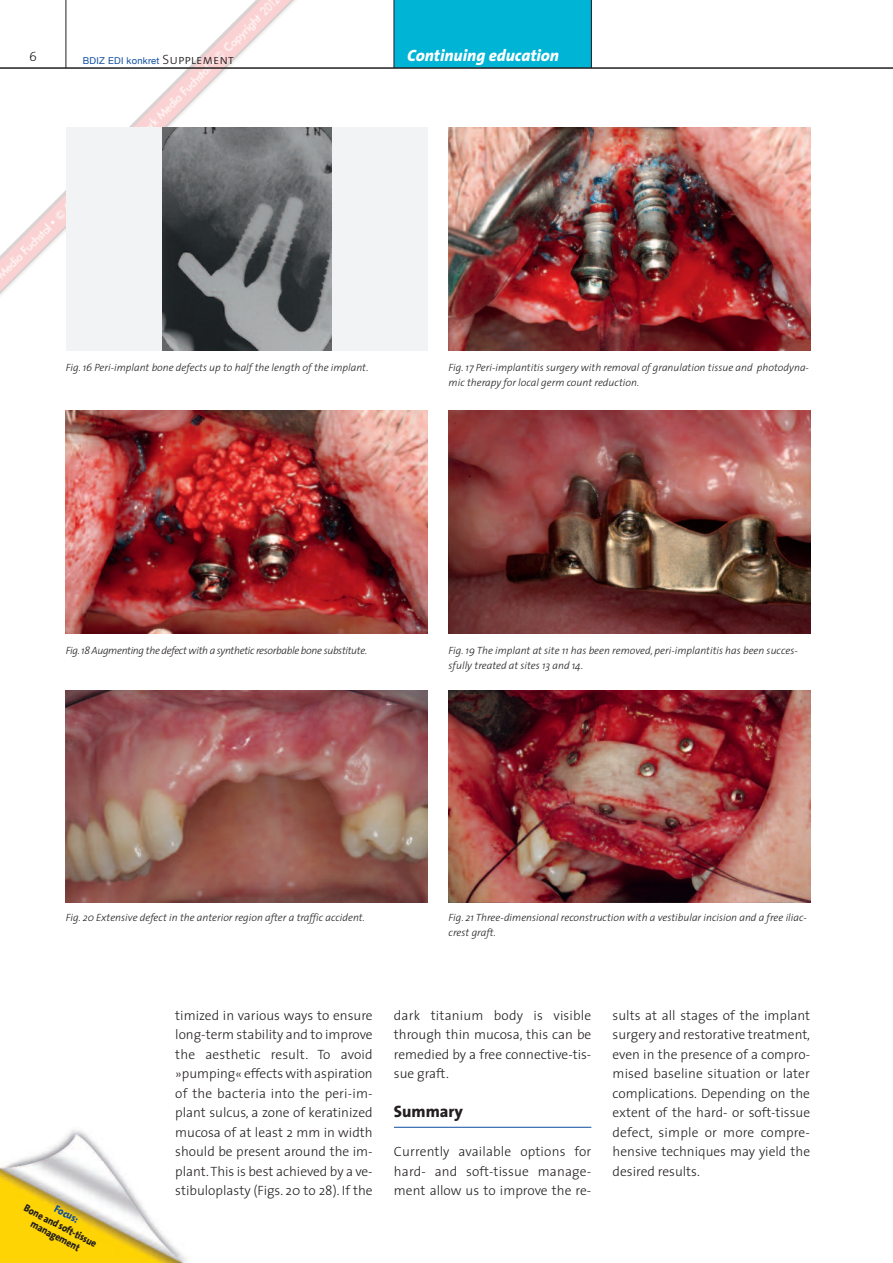
<style>
.page{position:relative;width:893px;height:1263px;background:#fff}
.page>*{position:absolute;margin:0;border:0;box-sizing:border-box;transform-origin:0 0}
.t1{font:italic 800 16.5px "The Sans";color:#fff}
.t2{font:800 16.5px "The Sans";color:#231f20}
.t3{font:300 13.5px/19.5px "The Sans";color:#231f20;text-align:justify}
.t4{font:13.5px "The Sans Light Caps";color:#231f20}
.t5{font:italic 300 10.5px/15px "The Sans";color:#231f20}
.t6{font:italic 300 10.5px "The Sans";letter-spacing:-.03em;color:#231f20}
.t7{font:800 10.5px "The Sans";color:#231f20;scale:.9 1}
.t8{font:800 10.5px "The Sans";color:#0d4da1;scale:.94 1}
.t9{font:9.45px "Helvetica Neue";letter-spacing:.03em;color:#0d4da1}
.s1{font-family:"The Sans Light Caps";font-size:13.5px;color:#231f20}
</style>
<div class="page">
<img style="left:0;top:0;width:320px;height:297px">
<img style="left:0;top:1129px;width:187px;height:134px">
<div style="left:394px;top:0;width:197px;height:68px;background:#00b4d6"></div>
<hr style="left:394px;top:0;width:1px;height:68px;background:#231f20">
<hr style="left:591px;top:0;width:1px;height:68px;background:#231f20">
<hr style="left:66px;top:0;width:1px;height:68px;background:#231f20">
<hr style="left:0;top:68px;width:893px;height:1px;background:#231f20">
<hr style="left:394px;top:1127px;width:197px;height:1px;background:#0d4da1">
<div style="left:66px;top:128px;width:361px;height:223px;background:#f2f3f4"></div>
<img style="left:162px;top:128px;width:169px;height:222px">
<img style="left:449px;top:128px;width:361px;height:222px">
<img style="left:66px;top:410px;width:361px;height:224px">
<img style="left:449px;top:410px;width:361px;height:224px">
<img style="left:66px;top:690px;width:361px;height:213px">
<img style="left:449px;top:690px;width:361px;height:213px">
<p class="t4" style="left:29px;top:52px;width:9px">6</p>
<p class="t9" style="left:83px;top:55px;width:152px">BDIZ EDI konkret <span class="s1">Supplement</span></p>
<p class="t1" style="left:407px;top:49px;width:153px">Continuing education</p>
<p class="t5" style="left:66px;top:361px;width:304px">Fig. 16 Peri-implant bone defects up to half the length of the implant.</p>
<p class="t5" style="left:449px;top:361px;width:362px">Fig. 17 Peri-implantitis surgery with removal of granulation tissue and photodyna&shy;mic therapy for local germ count reduction.</p>
<p class="t6" style="left:66px;top:647px;width:303px">Fig.18 Augmenting the defect with a synthetic resorbable bone substitute.</p>
<p class="t5" style="left:449px;top:644px;width:351px">Fig. 19 The implant at site 11 has been removed, peri-implantitis has been succes&shy;sfully treated at sites 13 and 14.</p>
<p class="t5" style="left:66px;top:911px;width:301px">Fig. 20 Extensive defect in the anterior region after a traffic accident.</p>
<p class="t5" style="left:449px;top:911px;width:360px">Fig. 21 Three-dimensional reconstruction with a vestibular incision and a free iliac&shy;crest graft.</p>
<p class="t7" style="left:26px;top:1204px;width:91px;rotate:27deg">Bone and soft-tissue</p>
<p class="t8" style="left:57px;top:1204px;width:29px;rotate:27deg">Focus:</p>
<p class="t7" style="left:33px;top:1220px;width:61px;rotate:27deg">management</p>
<p class="t3" style="left:175px;top:1007px;width:199px">timized in various ways to ensure long-term stability and to improve the aesthetic result. To avoid »pumping« effects with aspiration of the bacteria into the peri-im&shy;plant sulcus, a zone of keratinized mucosa of at least 2 mm in width should be present around the im&shy;plant. This is best achieved by a ve&shy;stibuloplasty (Figs. 20 to 28). If the</p>
<p class="t3" style="left:394px;top:1007px;width:199px">dark titanium body is visible through thin mucosa, this can be remedied by a free connective-tis&shy;sue graft.</p>
<p class="t2" style="left:394px;top:1105px;width:71px">Summary</p>
<p class="t3" style="left:394px;top:1143px;width:199px">Currently available options for hard- and soft-tissue manage&shy;ment allow us to improve the re-</p>
<p class="t3" style="left:613px;top:1007px;width:199px">sults at all stages of the implant surgery and restorative treatment, even in the presence of a compro&shy;mised baseline situation or later complications. Depending on the extent of the hard- or soft-tissue defect, simple or more compre&shy;hensive techniques may yield the desired results.</p>
</div>
